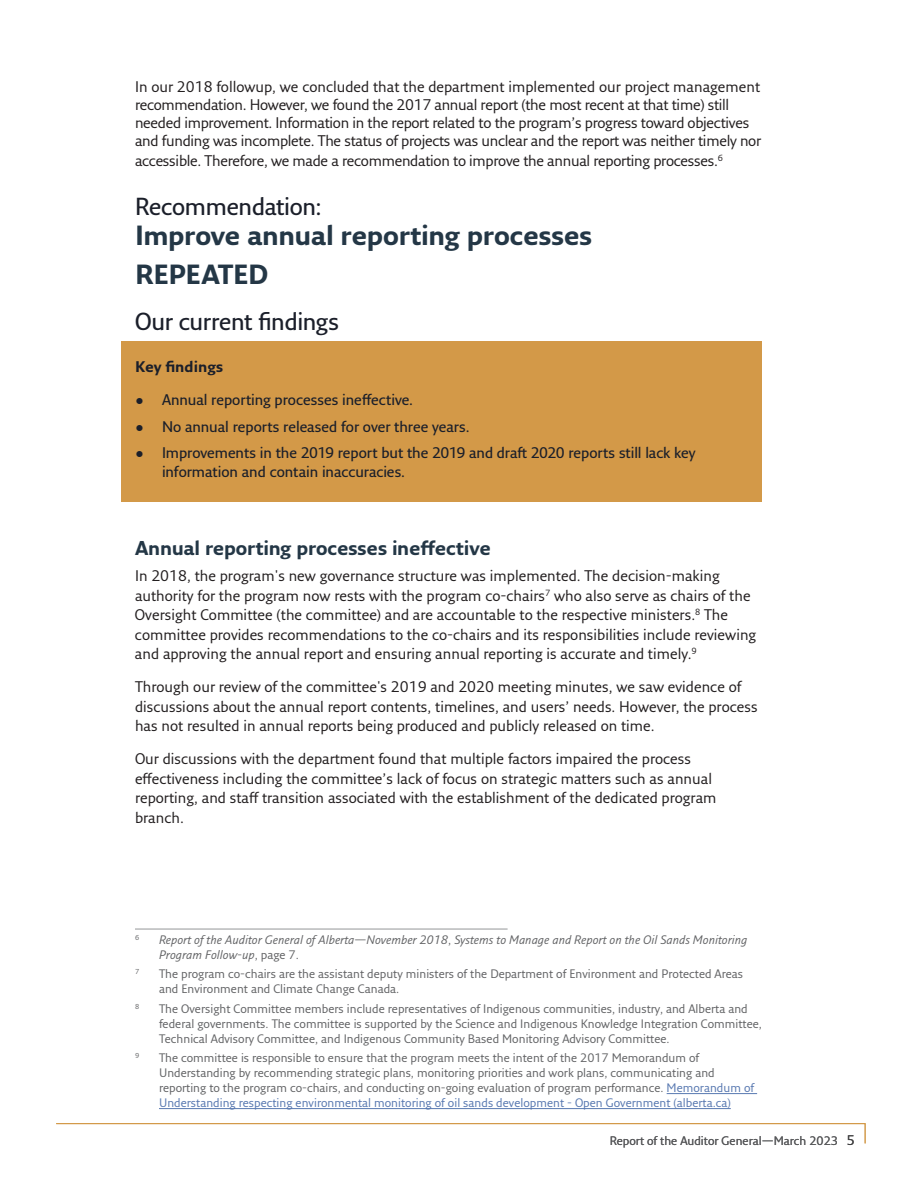
<style>
.page{position:relative;width:918px;height:1188px;background:#fff}
.page>*{position:absolute;margin:0;border:0;box-sizing:border-box;transform-origin:0 0}
.t1{font:700 27px/39.6px "Fresco Sans Pro";letter-spacing:-.015em;color:#243746}
.t2{font:600 24px "Fresco Sans Pro";letter-spacing:-.015em;color:#1b1f2a}
.t3{font:700 19.5px "Fresco Sans Pro";letter-spacing:-.01em;color:#243746}
.t4{font:15px/19.5px "Fresco Sans Pro";color:#231f20}
.t5{font:15px/18px "Fresco Sans Pro";letter-spacing:-.02em;color:#231f20}
.t6{font:600 15px/19.5px "Fresco Sans Pro";color:#1b1f2a}
.t7{font:700 15px "Fresco Sans Pro";color:#1b1f2a}
.t8{font:12px/15px "Fresco Sans Pro";color:#636466}
.t9{font:italic 12px/15px "Fresco Sans Pro";color:#636466}
.t10{font:12px "Fresco Sans Pro";color:#58595b}
.t11{font:7.05px "Fresco Sans Pro";color:#636466}
.s1{font-style:normal}
.s2{color:#5979b1}
.s3{font-size:13.5px;color:#414142}
</style>
<div class="page">
<div style="left:122px;top:341px;width:640px;height:49px;background:#d39948"></div>
<div style="left:122px;top:387px;width:640px;height:29px;background:#d39948"></div>
<div style="left:122px;top:414px;width:640px;height:28px;background:#d39948"></div>
<div style="left:122px;top:440px;width:640px;height:61px;background:#d39948"></div>
<hr style="left:135px;top:929px;width:373px;height:1px;background:#949698">
<hr style="left:667px;top:1093px;width:90px;height:1px;background:#5979b1">
<hr style="left:159px;top:1108px;width:572px;height:1px;background:#5979b1">
<svg style="left:56px;top:1123px;width:810px;height:21px"></svg>
<p class="t5" style="left:135px;top:78px;width:628px">In our 2018 followup, we concluded that the department implemented our project management recommendation. However, we found the 2017 annual report (the most recent at that time) still needed improvement. Information in the report related to the program’s progress toward objectives and funding was incomplete. The status of projects was unclear and the report was neither timely nor</p>
<p class="t5" style="left:135px;top:151px;width:589px">accessible. Therefore, we made a recommendation to improve the annual reporting processes.<sup>6</sup></p>
<h2 class="t2" style="left:135px;top:191px;width:188px">Recommendation:</h2>
<h1 class="t1" style="left:135px;top:215px;width:459px">Improve annual reporting processes<br>REPEATED</h1>
<h2 class="t2" style="left:135px;top:306px;width:206px">Our current findings</h2>
<p class="t7" style="left:135px;top:358px;width:90px">Key findings</p>
<p class="t6" style="left:135px;top:390px;width:280px">• Annual reporting processes ineffective.</p>
<p class="t6" style="left:135px;top:416px;width:336px">• No annual reports released for over three years.</p>
<p class="t6" style="left:162px;top:442px;width:535px;text-indent:-27px">• Improvements in the 2019 report but the 2019 and draft 2020 reports still lack key information and contain inaccuracies.</p>
<h3 class="t3" style="left:135px;top:536px;width:357px">Annual reporting processes ineffective</h3>
<p class="t4" style="left:135px;top:566px;width:623px">In 2018, the program's new governance structure was implemented. The decision-making authority for the program now rests with the program co-chairs<sup>7</sup> who also serve as chairs of the Oversight Committee (the committee) and are accountable to the respective ministers.<sup>8</sup> The committee provides recommendations to the co-chairs and its responsibilities include reviewing and approving the annual report and ensuring annual reporting is accurate and timely.<sup>9</sup></p>
<p class="t4" style="left:135px;top:677px;width:624px">Through our review of the committee's 2019 and 2020 meeting minutes, we saw evidence of discussions about the annual report contents, timelines, and users’ needs. However, the process has not resulted in annual reports being produced and publicly released on time.</p>
<p class="t4" style="left:135px;top:749px;width:583px">Our discussions with the department found that multiple factors impaired the process effectiveness including the committee’s lack of focus on strategic matters such as annual reporting, and staff transition associated with the establishment of the dedicated program branch.</p>
<p class="t11" style="left:135px;top:933px;width:6px">6</p>
<p class="t9" style="left:159px;top:932px;width:590px">Report of the Auditor General of Alberta—November 2018<span class="s1">,</span> Systems to Manage and Report on the Oil Sands Monitoring<br>Program Follow-up<span class="s1">, page 7.</span></p>
<p class="t11" style="left:135px;top:967px;width:6px">7</p>
<p class="t8" style="left:159px;top:966px;width:586px">The program co-chairs are the assistant deputy ministers of the Department of Environment and Protected Areas and Environment and Climate Change Canada.</p>
<p class="t11" style="left:135px;top:1002px;width:6px">8</p>
<p class="t8" style="left:159px;top:1001px;width:605px">The Oversight Committee members include representatives of Indigenous communities, industry, and Alberta and federal governments. The committee is supported by the Science and Indigenous Knowledge Integration Committee,<br>Technical Advisory Committee, and Indigenous Community Based Monitoring Advisory Committee.</p>
<p class="t11" style="left:135px;top:1051px;width:6px">9</p>
<p class="t8" style="left:159px;top:1050px;width:597px">The committee is responsible to ensure that the program meets the intent of the 2017 Memorandum of Understanding by recommending strategic plans, monitoring priorities and work plans, communicating and reporting to the program co-chairs, and conducting on-going evaluation of program performance. <span class="s2">Memorandum of Understanding respecting environmental monitoring of oil sands development - Open Government (alberta.ca)</span></p>
<p class="t10" style="left:610px;top:1133px;width:247px">Report of the Auditor General—March 2023 <span class="s3">5</span></p>
</div>
